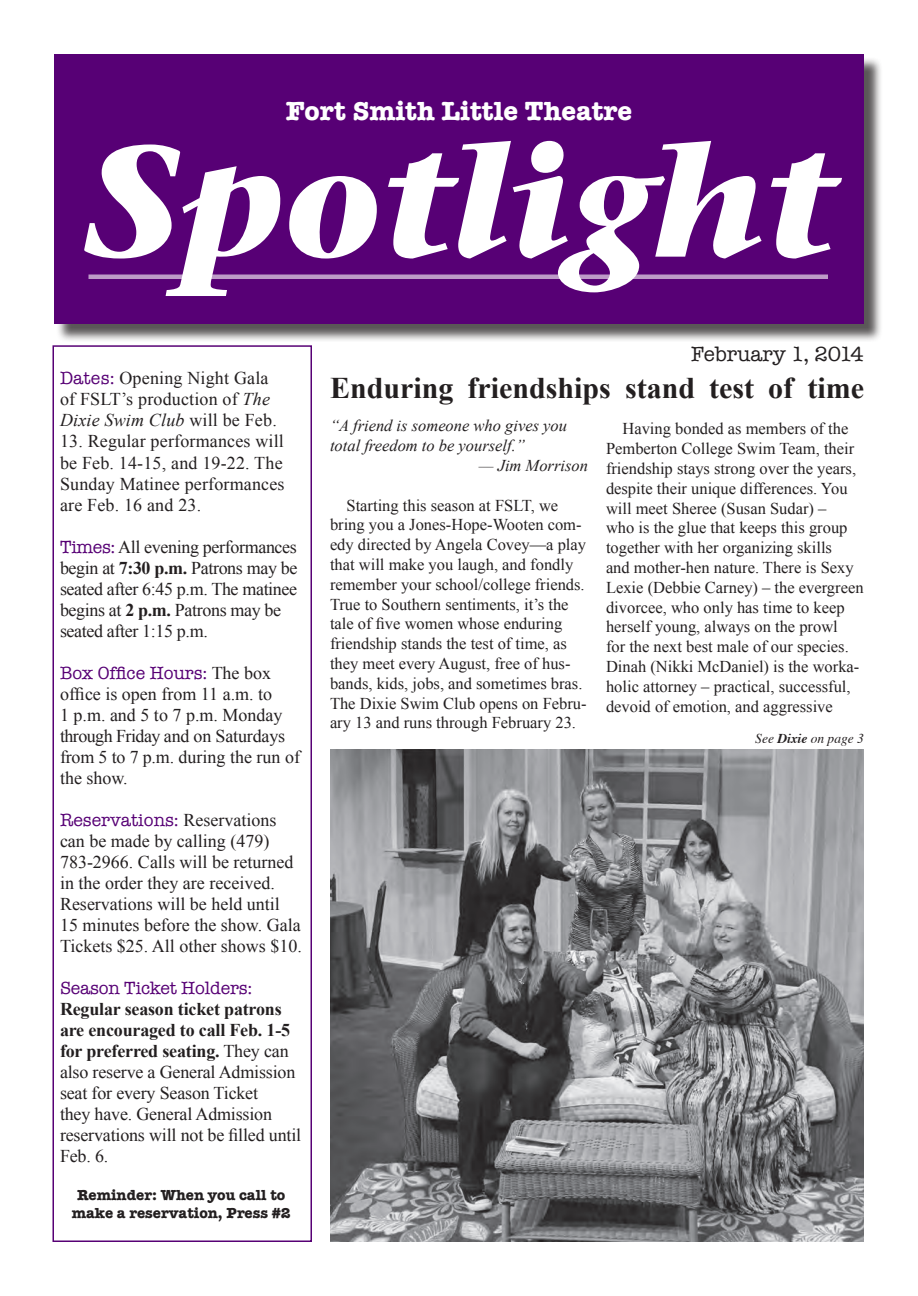
<style>
.page{position:relative;width:918px;height:1296px;background:#fff}
.page>*{position:absolute;margin:0;border:0;box-sizing:border-box;transform-origin:0 0}
.t1{font:700 30px "Times New Roman";color:#231f20}
.t2{font:700 27px "American Typewriter";color:#fff}
.t3{font:21px "American Typewriter";color:#231f20}
.t4{font:18px/21px "Times New Roman";color:#231f20}
.t5{font:18px/21px "Times New Roman";letter-spacing:-.02em;color:#231f20}
.t6{font:18px "American Typewriter";letter-spacing:-.01em;color:#570075}
.t7{font:16.5px/19.8px "Times New Roman";color:#231f20}
.t8{font:italic 16.5px/19.8px "Times New Roman";color:#231f20}
.t9{font:700 15px/18px "American Typewriter";color:#231f20;text-align:center}
.t10{font:italic 13.5px "Times";color:#231f20}
.s1{font-family:"American Typewriter";color:#570075}
.s2{font-style:italic}
.s3{font-weight:700}
</style>
<div class="page">
<div style="left:56px;top:56px;width:827px;height:287px;background:#231f20;opacity:.75"></div>
<div style="left:54px;top:54px;width:810px;height:270px;background:#570075"></div>
<div style="left:52px;top:345px;width:260px;height:897px;border:2px solid #570075"></div>
<svg style="left:84px;top:141px;width:758px;height:155px"></svg>
<img style="left:330px;top:750px;width:534px;height:491px">
<p class="t2" style="left:286px;top:88px;width:348px">Fort Smith Little Theatre</p>
<p class="t3" style="left:691px;top:338px;width:174px">February 1, 2014</p>
<p class="t4" style="left:60px;top:368px;width:218px"><span class="s1">Dates:</span> Opening Night Gala of FSLT’s production of <span class="s2">The<br>Dixie Swim Club</span> will be Feb.</p>
<p class="t4" style="left:60px;top:431px;width:226px;text-align:justify">13. Regular performances will be Feb. 14-15, and 19-22. The Sunday Matinee performances are Feb. 16 and 23.</p>
<p class="t5" style="left:60px;top:536px;width:239px"><span class="s1">Times:</span> All evening performances begin at <span class="s3">7:30 p.m.</span> Patrons may be seated after 6:45 p.m. The matinee begins at <span class="s3">2 p.m.</span> Patrons may be seated after 1:15 p.m.</p>
<p class="t4" style="left:60px;top:662px;width:242px"><span class="s1">Box Office Hours:</span> The box office is open from 11 a.m. to<br>1 p.m. and 5 to 7 p.m. Monday through Friday and on Saturdays from 5 to 7 p.m. during the run of the show.</p>
<p class="t4" style="left:60px;top:809px;width:243px"><span class="s1">Reservations:</span> Reservations can be made by calling (479)<br>783-2966. Calls will be returned in the order they are received.<br>Reservations will be held until<br>15 minutes before the show. Gala<br>Tickets $25. All other shows $10.</p>
<p class="t6" style="left:60px;top:974px;width:194px">Season Ticket Holders:</p>
<p class="t4" style="left:60px;top:998px;width:243px"><span class="s3">Regular season ticket patrons are encouraged to call Feb. 1-5 for preferred seating.</span> They can also reserve a General Admission seat for every Season Ticket<br>they have. General Admission reservations will not be filled until<br>Feb. 6.</p>
<p class="t9" style="left:72px;top:1186px;width:221px">Reminder: When you call to make a reservation, Press #2</p>
<p class="t1" style="left:330px;top:368px;width:536px">Enduring friendships stand test of time</p>
<p class="t8" style="left:330px;top:416px;width:239px">“A friend is someone who gives you total freedom to be yourself.”</p>
<p class="t8" style="left:479px;top:455px;width:111px">— Jim Morrison</p>
<p class="t7" style="left:330px;top:495px;width:258px;text-indent:16px">Starting this season at FSLT, we bring you a Jones-Hope-Wooten com&shy;edy directed by Angela Covey—a play that will make you laugh, and fondly remember your school/college friends.<br>True to Southern sentiments, it’s the tale of five women whose enduring friendship stands the test of time, as they meet every August, free of hus&shy;bands, kids, jobs, and sometimes bras.<br>The Dixie Swim Club opens on Febru&shy;ary 13 and runs through February 23.</p>
<p class="t7" style="left:606px;top:419px;width:259px;text-indent:16px">Having bonded as members of the Pemberton College Swim Team, their friendship stays strong over the years, despite their unique differences. You will meet Sheree (Susan Sudar) –<br>who is the glue that keeps this group together with her organizing skills<br>and mother-hen nature. There is Sexy Lexie (Debbie Carney) – the evergreen divorcee, who only has time to keep herself young, always on the prowl<br>for the next best male of our species.<br>Dinah (Nikki McDaniel) is the worka&shy;holic attorney – practical, successful, devoid of emotion, and aggressive</p>
<p class="t10" style="left:755px;top:727px;width:110px">See <span class="s3">Dixie</span> on page 3</p>
</div>
